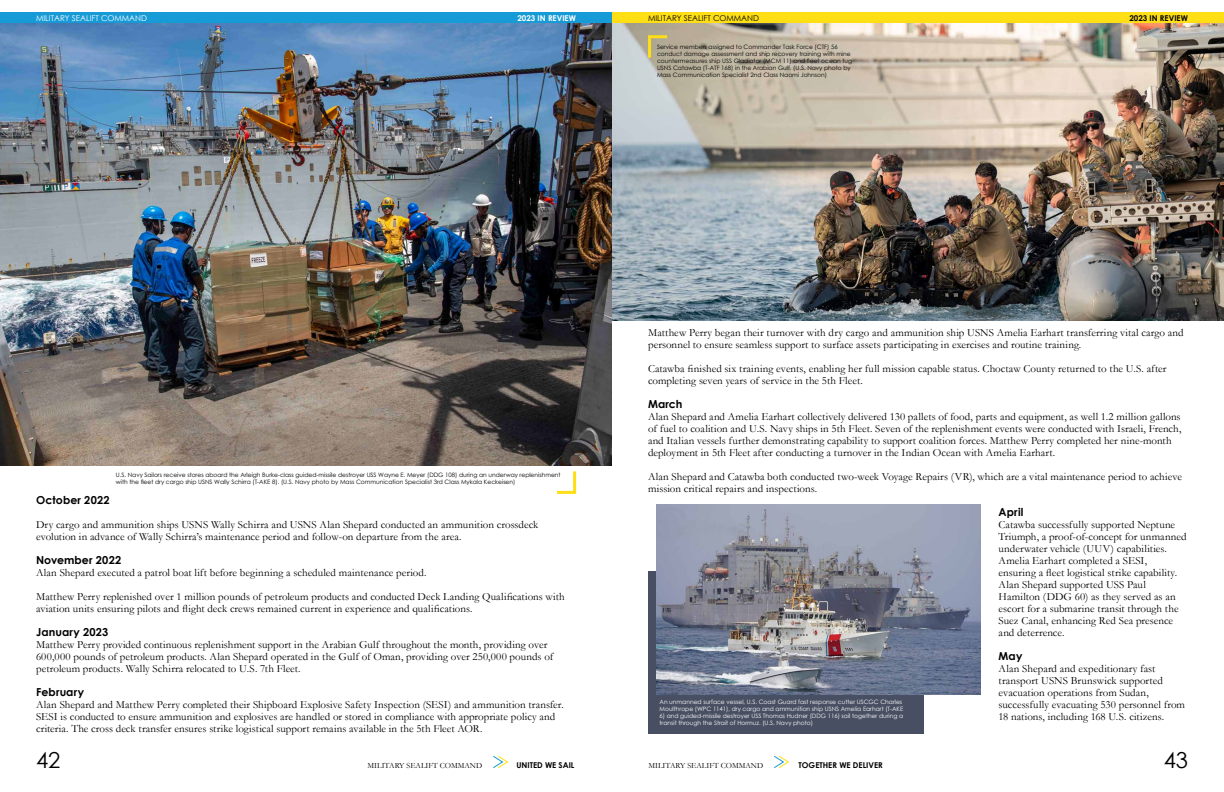
<style>
.page{position:relative;width:1224px;height:792px;background:#fff}
.page>*{position:absolute;margin:0;border:0;box-sizing:border-box;transform-origin:0 0}
.t1{font:22px "Century Gothic";color:#000}
.t2{font:11px/12px "Garamond";letter-spacing:.005em;color:#000}
.t3{font:700 11px "Century Gothic";letter-spacing:.01em;color:#000}
.t4{font:8px "Garamond";color:#000}
.t5{font:700 8px "Century Gothic";color:#000}
.t6{font:8px "Century Gothic";color:#fff}
.t7{font:8px "Century Gothic";color:#000}
.t8{font:700 8px "Century Gothic";color:#fff}
.t9{font:6px/7px "Century Gothic";color:#000}
.t10{font:6px/7px "Century Gothic";color:#fff}
</style>
<div class="page">
<div style="left:0;top:12px;width:612px;height:12px;background:#179bd7"></div>
<div style="left:612px;top:12px;width:612px;height:12px;background:#fedf15"></div>
<svg style="left:493px;top:756px;width:15px;height:12px"></svg>
<svg style="left:774px;top:756px;width:15px;height:12px"></svg>
<img style="left:612px;top:24px;width:612px;height:296px">
<img style="left:0;top:24px;width:612px;height:441px">
<svg style="left:557px;top:471px;width:20px;height:23px"></svg>
<svg style="left:647px;top:34px;width:23px;height:27px"></svg>
<div style="left:649px;top:571px;width:275px;height:163px;background:#484f62"></div>
<img style="left:656px;top:504px;width:325px;height:191px">
<p class="t6" style="left:36px;top:13px;width:112px">MILITARY SEALIFT COMMAND</p>
<p class="t8" style="left:517px;top:12px;width:60px">2023 IN REVIEW</p>
<p class="t7" style="left:648px;top:13px;width:112px">MILITARY SEALIFT COMMAND</p>
<p class="t5" style="left:1129px;top:12px;width:60px">2023 IN REVIEW</p>
<p class="t9" style="left:657px;top:44px;width:197px">Service members assigned to Commander Task Force (CTF) 56 conduct damage assessment and ship recovery training with mine countermeasures ship USS Gladiator (MCM 11) and fleet ocean tug USNS Catawba (T-ATF 168) in the Arabian Gulf. (U.S. Navy photo by Mass Communication Specialist 2nd Class Naomi Johnson)</p>
<p class="t9" style="left:116px;top:471px;width:446px">U.S. Navy Sailors receive stores aboard the Arleigh Burke-class guided-missile destroyer USS Wayne E. Meyer (DDG 108) during an underway replenishment with the fleet dry cargo ship USNS Wally Schirra (T-AKE 8). (U.S. Navy photo by Mass Communication Specialist 3rd Class Mykala Keckeisen)</p>
<p class="t3" style="left:36px;top:492px;width:75px">October 2022</p>
<p class="t2" style="left:36px;top:518px;width:504px">Dry cargo and ammunition ships USNS Wally Schirra and USNS Alan Shepard conducted an ammunition crossdeck evolution in advance of Wally Schirra’s maintenance period and follow-on departure from the area.</p>
<p class="t3" style="left:36px;top:552px;width:87px">November 2022</p>
<p class="t2" style="left:36px;top:560px;width:530px;line-height:24px">Alan Shepard executed a patrol boat lift before beginning a scheduled maintenance period.<br>Matthew Perry replenished over 1 million pounds of petroleum products and conducted Deck Landing Qualifications with</p>
<p class="t2" style="left:36px;top:602px;width:438px">aviation units ensuring pilots and flight deck crews remained current in experience and qualifications.</p>
<p class="t3" style="left:36px;top:624px;width:74px">January 2023</p>
<p class="t2" style="left:36px;top:638px;width:519px">Matthew Perry provided continuous replenishment support in the Arabian Gulf throughout the month, providing over<br>600,000 pounds of petroleum products. Alan Shepard operated in the Gulf of Oman, providing over 250,000 pounds of petroleum products. Wally Schirra relocated to U.S. 7th Fleet.</p>
<p class="t3" style="left:36px;top:684px;width:50px">February</p>
<p class="t2" style="left:36px;top:698px;width:529px">Alan Shepard and Matthew Perry completed their Shipboard Explosive Safety Inspection (SESI) and ammunition transfer.<br>SESI is conducted to ensure ammunition and explosives are handled or stored in compliance with appropriate policy and criteria. The cross deck transfer ensures strike logistical support remains available in the 5th Fleet AOR.</p>
<p class="t2" style="left:648px;top:326px;width:537px">Matthew Perry began their turnover with dry cargo and ammunition ship USNS Amelia Earhart transferring vital cargo and personnel to ensure seamless support to surface assets participating in exercises and routine training.</p>
<p class="t2" style="left:648px;top:362px;width:520px">Catawba finished six training events, enabling her full mission capable status. Choctaw County returned to the U.S. after completing seven years of service in the 5th Fleet.</p>
<p class="t3" style="left:648px;top:396px;width:36px">March</p>
<p class="t2" style="left:648px;top:410px;width:535px">Alan Shepard and Amelia Earhart collectively delivered 130 pallets of food, parts and equipment, as well 1.2 million gallons of fuel to coalition and U.S. Navy ships in 5th Fleet. Seven of the replenishment events were conducted with Israeli, French, and Italian vessels further demonstrating capability to support coalition forces. Matthew Perry completed her nine-month deployment in 5th Fleet after conducting a turnover in the Indian Ocean with Amelia Earhart.</p>
<p class="t2" style="left:648px;top:470px;width:535px">Alan Shepard and Catawba both conducted two-week Voyage Repairs (VR), which are a vital maintenance period to achieve mission critical repairs and inspections.</p>
<p class="t3" style="left:999px;top:504px;width:26px">April</p>
<p class="t2" style="left:999px;top:518px;width:189px">Catawba successfully supported Neptune Triumph, a proof-of-concept for unmanned underwater vehicle (UUV) capabilities.<br>Amelia Earhart completed a SESI, ensuring a fleet logistical strike capability.<br>Alan Shepard supported USS Paul Hamilton (DDG 60) as they served as an escort for a submarine transit through the Suez Canal, enhancing Red Sea presence and deterrence.</p>
<p class="t3" style="left:999px;top:648px;width:25px">May</p>
<p class="t2" style="left:999px;top:662px;width:188px">Alan Shepard and expeditionary fast transport USNS Brunswick supported evacuation operations from Sudan, successfully evacuating 530 personnel from 18 nations, including 168 U.S. citizens.</p>
<p class="t10" style="left:660px;top:698px;width:245px">An unmanned surface vessel, U.S. Coast Guard fast response cutter USCGC Charles<br>Moulthrope (WPC 1141), dry cargo and ammunition ship USNS Amelia Earhart (T-AKE</p>
<p class="t10" style="left:660px;top:712px;width:245px">6) and guided-missile destroyer USS Thomas Hudner (DDG 116) sail together during a transit through the Strait of Hormuz. (U.S. Navy photo)</p>
<h1 class="t1" style="left:36px;top:745px;width:26px">42</h1>
<p class="t4" style="left:368px;top:760px;width:116px">MILITARY SEALIFT COMMAND</p>
<p class="t5" style="left:516px;top:759px;width:60px">UNITED WE SAIL</p>
<p class="t4" style="left:649px;top:760px;width:116px">MILITARY SEALIFT COMMAND</p>
<p class="t5" style="left:799px;top:759px;width:86px">TOGETHER WE DELIVER</p>
<h1 class="t1" style="left:1164px;top:745px;width:26px">43</h1>
</div>
